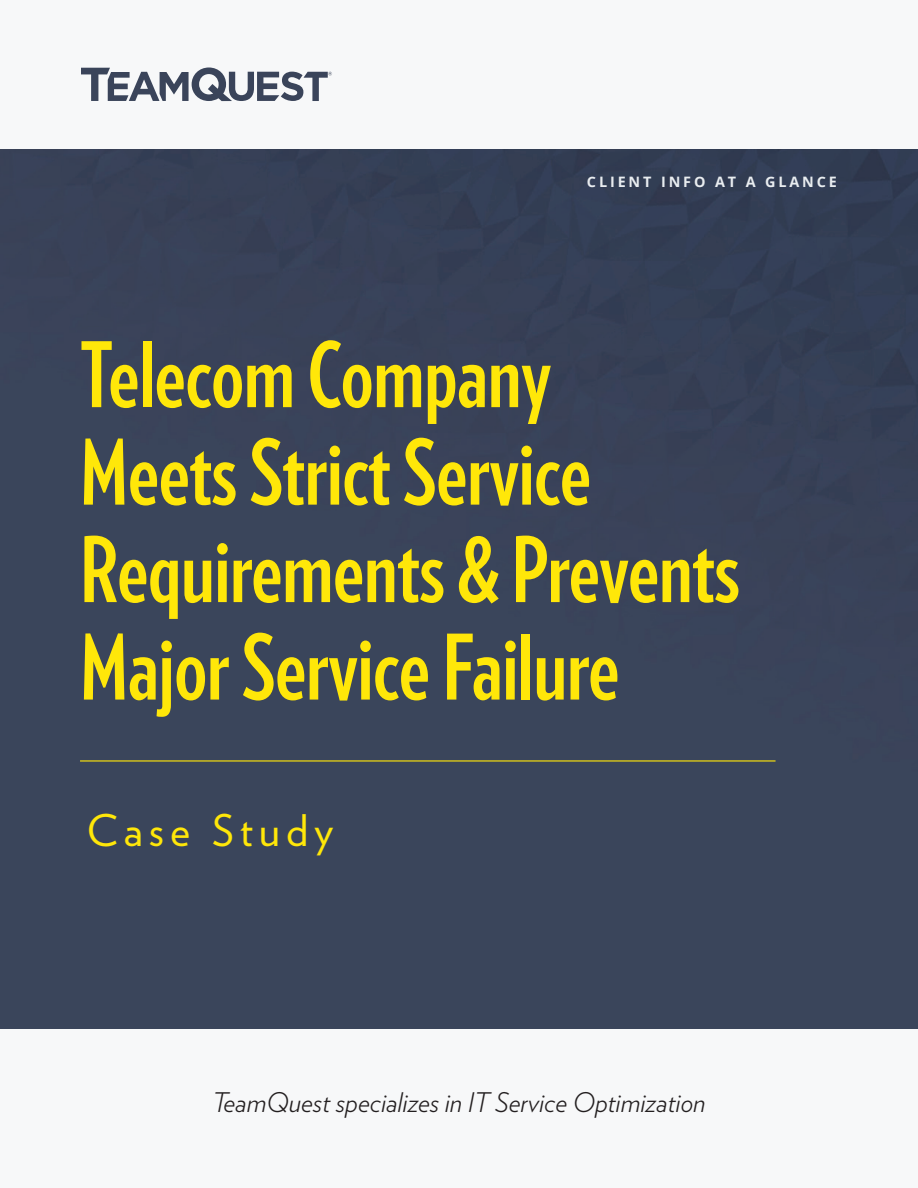
<style>
.page{position:relative;width:918px;height:1188px;background:#fff}
.page>*{position:absolute;margin:0;border:0;box-sizing:border-box;transform-origin:0 0}
.t1{font:700 90px/97.5px "Verlag Compressed";color:#ffe709}
.t2{font:43.5px "Verlag";letter-spacing:.14em;color:#ffe709}
.t3{font:italic 300 27px "Verlag";color:#231f20}
.t4{font:700 14.4px "Open Sans";letter-spacing:.2em;color:#e9edf0}
</style>
<div class="page">
<div style="left:0;top:0;width:918px;height:151px;background:#f7f8f9"></div>
<svg style="left:81px;top:68px;width:251px;height:33px"></svg>
<div style="left:0;top:1027px;width:918px;height:161px;background:#f7f8f9"></div>
<div style="left:0;top:149px;width:918px;height:880px;background:#3a455b"></div>
<hr style="left:80px;top:760px;width:696px;height:2px;background:#ffe709">
<p class="t4" style="left:587px;top:172px;width:252px">CLIENT INFO AT A GLANCE</p>
<p class="t1" style="left:80px;top:323px;width:661px">Telecom Company<br>Meets Strict Service<br>Requirements &amp; Prevents<br>Major Service Failure</p>
<p class="t2" style="left:87px;top:798px;width:248px">Case Study</p>
<p class="t3" style="left:212px;top:1082px;width:495px">TeamQuest specializes in IT Service Optimization</p>
</div>
